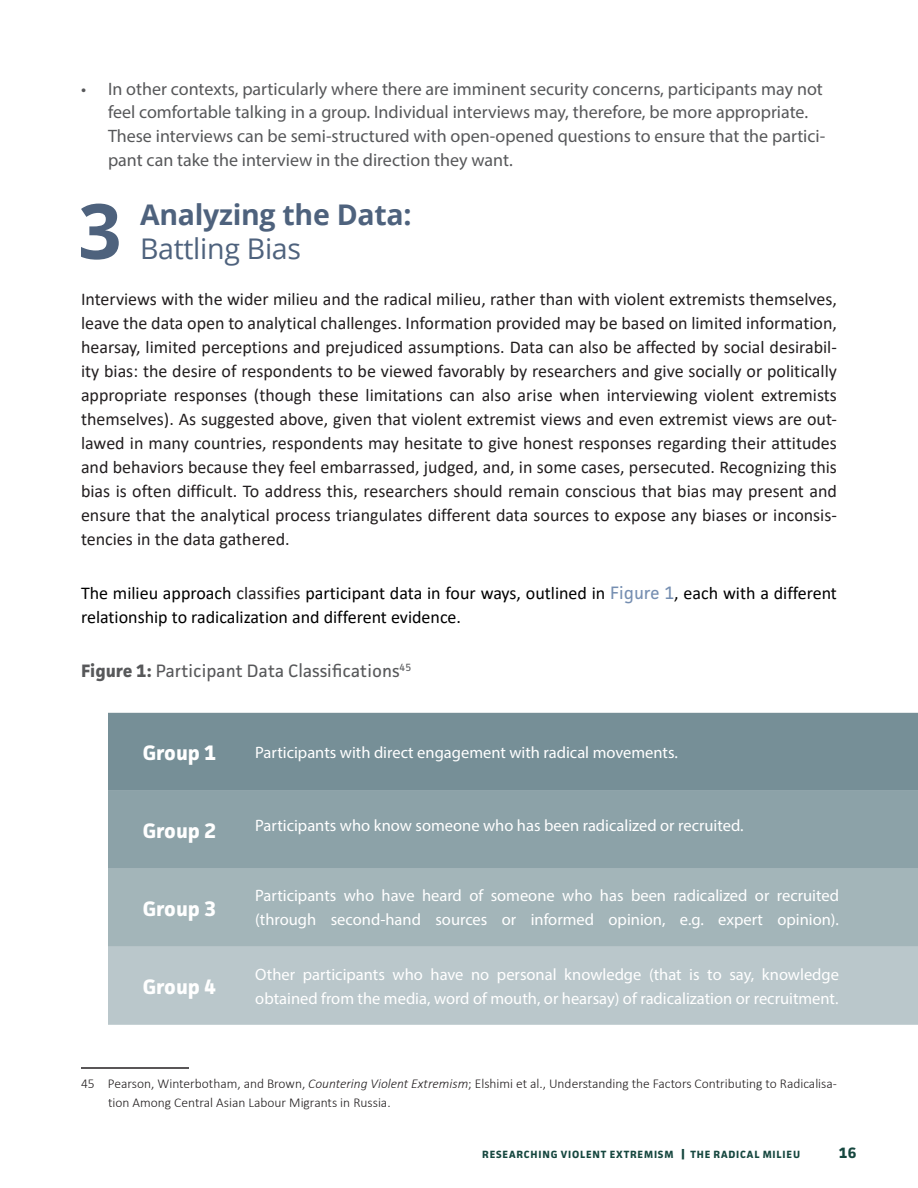
<style>
.page{position:relative;width:918px;height:1188px;background:#fff}
.page>*{position:absolute;margin:0;border:0;box-sizing:border-box;transform-origin:0 0}
.Heading_2{font:700 76.35px "Open Sans";color:#4e627d}
.Heading_2-2{font:700 28.5px "Open Sans";letter-spacing:-.01em;color:#4e627d}
.Heading_2-3{font:28.5px "Open Sans";letter-spacing:-.01em;color:#4e627d}
.BODY_TEXT{font:700 21px "Facit";color:#fff}
.BODY_TEXT-2{font:18px/24px "Calibri";color:#231f20;text-align:justify}
.t1{font:18px/24px "Myriad Pro";color:#57585a}
.BODY_TEXT-3{font:18px/24px "Calibri";color:#000}
.FIGURES{font:18px "Facit";color:#57585a}
.Bullet_List{font:16.5px/24px "Myriad Pro";color:#fff}
.t2{font:700 15px "Facit";color:#16473f}
.Footnote_NEW{font:300 13.5px/19.5px "Calibri";color:#231f20}
.t3{font:700 10.5px "Facit";letter-spacing:.08em;color:#16473f}
.s1{color:#231f20}
.s2{font-family:"Facit";color:#758eb1}
.s3{font-weight:700}
.s4{font-style:italic}
</style>
<div class="page">
<hr style="left:81px;top:1067px;width:108px;height:2px;background:#231f20">
<div style="left:108px;top:713px;width:810px;height:78px;background:#768f97"></div>
<div style="left:108px;top:791px;width:810px;height:78px;background:#8ca2a8"></div>
<div style="left:108px;top:869px;width:810px;height:78px;background:#a3b5b9"></div>
<div style="left:108px;top:947px;width:810px;height:78px;background:#bac7cb"></div>
<p class="t1" style="left:108px;top:76px;width:719px;text-indent:-27px">• In other contexts, particularly where there are imminent security concerns, participants may not feel comfortable talking in a group. Individual interviews may, therefore, be more appropriate.<br>These interviews can be semi-structured with open-opened questions to ensure that the partici&shy;pant can take the interview in the direction they want.</p>
<p class="Heading_2" style="left:78px;top:177px;width:45px">3</p>
<p class="Heading_2-2" style="left:140px;top:194px;width:273px">Analyzing the Data:</p>
<p class="Heading_2-3" style="left:140px;top:229px;width:163px">Battling Bias</p>
<p class="BODY_TEXT-2" style="left:81px;top:286px;width:758px">Interviews with the wider milieu and the radical milieu, rather than with violent extremists themselves, leave the data open to analytical challenges. Information provided may be based on limited information, hearsay, limited perceptions and prejudiced assumptions. Data can also be affected by social desirabil&shy;ity bias: the desire of respondents to be viewed favorably by researchers and give socially or politically appropriate responses (though these limitations can also arise when interviewing violent extremists themselves). As suggested above, given that violent extremist views and even extremist views are out&shy;lawed in many countries, respondents may hesitate to give honest responses regarding their attitudes and behaviors because they feel embarrassed, judged, and, in some cases, persecuted. Recognizing this bias is often difficult. To address this, researchers should remain conscious that bias may present and ensure that the analytical process triangulates different data sources to expose any biases or inconsis&shy;tencies in the data gathered.</p>
<p class="BODY_TEXT-3" style="left:81px;top:580px;width:758px">The milieu approach <span class="s1">classifies</span> participant data in four ways, outlined in <span class="s2">Figure 1</span>, each with a different relationship to radicalization and different evidence.</p>
<p class="FIGURES" style="left:81px;top:659px;width:332px"><span class="s3">Figure 1:</span> Participant Data Classifications<sup>45</sup></p>
<p class="BODY_TEXT" style="left:143px;top:739px;width:75px">Group 1</p>
<p class="Bullet_List" style="left:255px;top:740px;width:424px">Participants with direct engagement with radical movements.</p>
<p class="BODY_TEXT" style="left:143px;top:817px;width:75px">Group 2</p>
<p class="Bullet_List" style="left:255px;top:813px;width:490px">Participants who know someone who has been radicalized or recruited.</p>
<p class="BODY_TEXT" style="left:143px;top:895px;width:75px">Group 3</p>
<p class="Bullet_List" style="left:255px;top:884px;width:585px">Participants who have heard of someone who has been radicalized or recruited (through second-hand sources or informed opinion, e.g. expert opinion).</p>
<p class="BODY_TEXT" style="left:143px;top:973px;width:75px">Group 4</p>
<p class="Bullet_List" style="left:255px;top:962px;width:585px">Other participants who have no personal knowledge (that is to say, knowledge obtained from the media, word of mouth, or hearsay) of radicalization or recruitment.</p>
<p class="Footnote_NEW" style="left:108px;top:1073px;width:730px;text-indent:-27px">45 Pearson, Winterbotham, and Brown, <span class="s4">Countering Violent Extremism</span>; Elshimi et al., Understanding the Factors Contributing to Radicalisa&shy;tion Among Central Asian Labour Migrants in Russia.</p>
<p class="t3" style="left:482px;top:1148px;width:320px">RESEARCHING VIOLENT EXTREMISM | THE RADICAL MILIEU</p>
<p class="t2" style="left:839px;top:1144px;width:19px">16</p>
</div>
